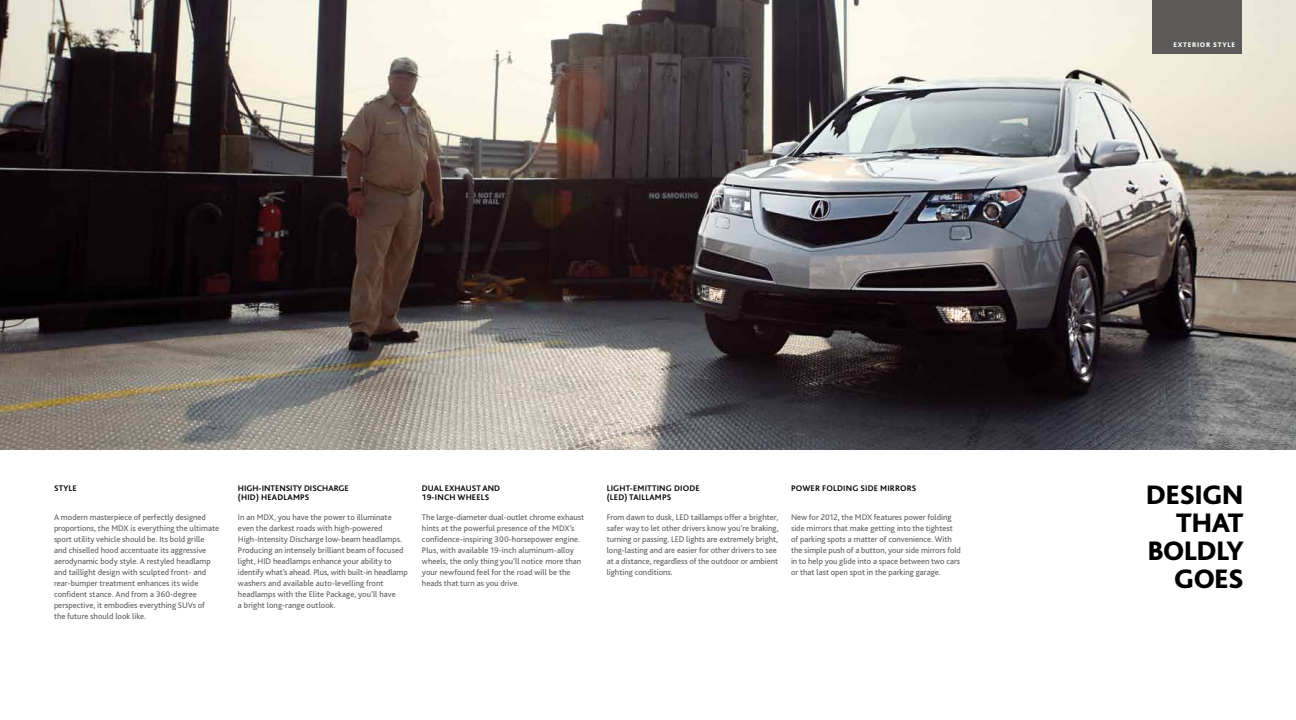
<style>
.page{position:relative;width:1296px;height:720px;background:#fff}
.page>*{position:absolute;margin:0;border:0;box-sizing:border-box;transform-origin:0 0}
.t1{font:800 28px/28px "Bliss 2";letter-spacing:-.03em;color:#000;text-align:right}
.t2{font:8.5px/11px "Bliss 2";color:#5d5b59}
.t3{font:700 8.5px/9px "Bliss 2";color:#000}
.t4{font:700 8.5px/9px "Bliss 2";letter-spacing:.02em;color:#000}
.t5{font:800 7px "Bliss 2";letter-spacing:.1em;color:#fff}
</style>
<div class="page">
<img style="left:0;top:0;width:1296px;height:450px">
<div style="left:1152px;top:0;width:90px;height:54px;background:#5d5b59"></div>
<p class="t4" style="left:54px;top:484px;width:24px">STYLE</p>
<p class="t2" style="left:54px;top:512px;width:167px">A modern masterpiece of perfectly designed proportions, the MDX is everything the ultimate sport utility vehicle should be. Its bold grille and chiselled hood accentuate its aggressive aerodynamic body style. A restyled headlamp and taillight design with sculpted front- and rear-bumper treatment enhances its wide confident stance. And from a 360-degree perspective, it embodies everything SUVs of<br>the future should look like.</p>
<p class="t3" style="left:238px;top:484px;width:112px">HIGH-INTENSITY DISCHARGE (HID) HEADLAMPS</p>
<p class="t2" style="left:238px;top:512px;width:171px">In an MDX, you have the power to illuminate even the darkest roads with high-powered High-Intensity Discharge low-beam headlamps.<br>Producing an intensely brilliant beam of focused light, HID headlamps enhance your ability to identify what’s ahead. Plus, with built-in headlamp washers and available auto-levelling front headlamps with the Elite Package, you’ll have<br>a bright long-range outlook.</p>
<p class="t3" style="left:422px;top:484px;width:80px">DUAL EXHAUST AND<br>19-INCH WHEELS</p>
<p class="t2" style="left:422px;top:512px;width:164px">The large-diameter dual-outlet chrome exhaust hints at the powerful presence of the MDX’s confidence-inspiring 300-horsepower engine.<br>Plus, with available 19-inch aluminum-alloy wheels, the only thing you’ll notice more than your newfound feel for the road will be the heads that turn as you drive.</p>
<p class="t4" style="left:607px;top:484px;width:94px">LIGHT-EMITTING DIODE (LED) TAILLAMPS</p>
<p class="t2" style="left:607px;top:512px;width:173px">From dawn to dusk, LED taillamps offer a brighter, safer way to let other drivers know you’re braking, turning or passing. LED lights are extremely bright, long-lasting and are easier for other drivers to see at a distance, regardless of the outdoor or ambient lighting conditions.</p>
<p class="t4" style="left:791px;top:484px;width:127px">POWER FOLDING SIDE MIRRORS</p>
<p class="t2" style="left:791px;top:512px;width:171px">New for 2012, the MDX features power folding side mirrors that make getting into the tightest of parking spots a matter of convenience. With the simple push of a button, your side mirrors fold in to help you glide into a space between two cars or that last open spot in the parking garage.</p>
<p class="t5" style="left:1173px;top:41px;width:63px">EXTERIOR STYLE</p>
<h1 class="t1" style="left:1146px;top:480px;width:99px">DESIGN<br>THAT<br>BOLDLY<br>GOES</h1>
</div>
